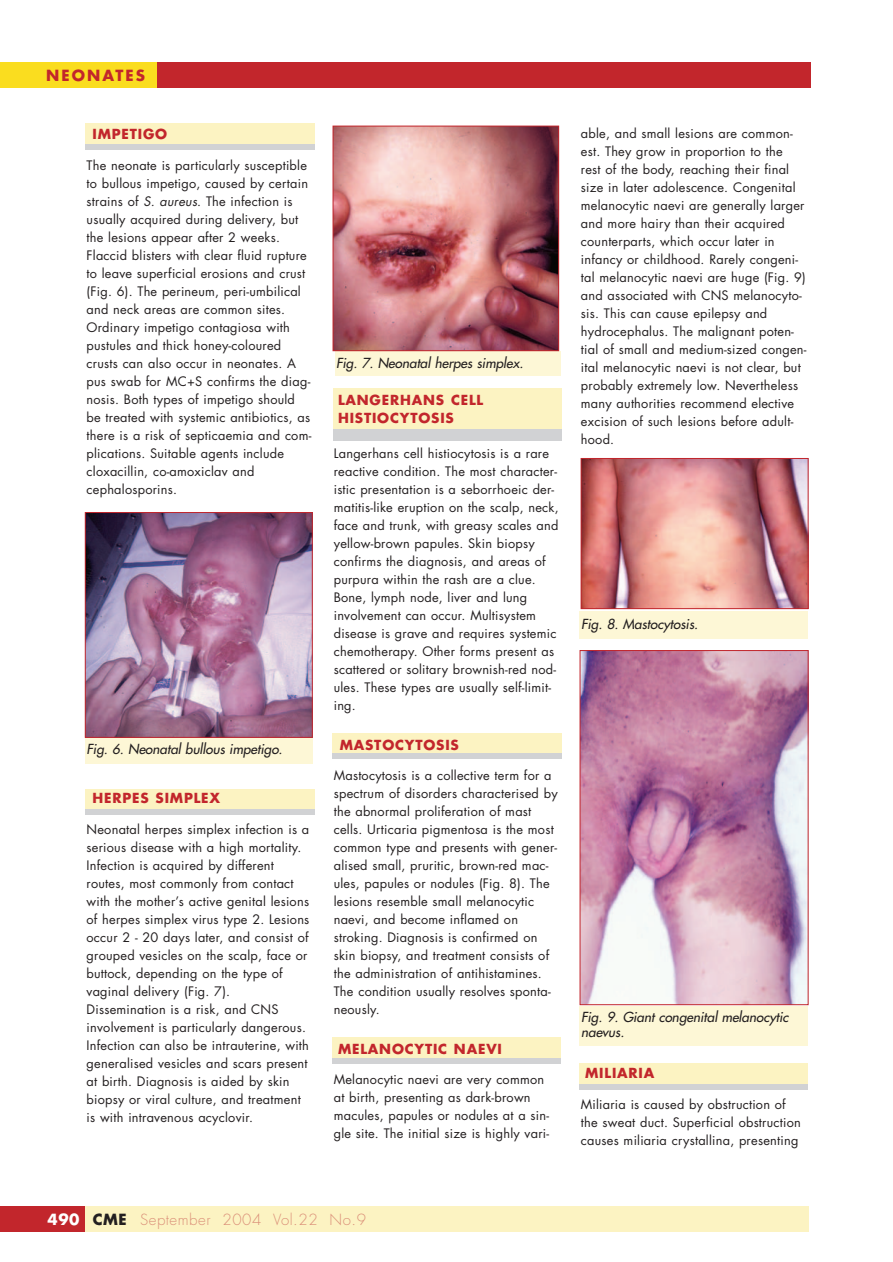
<style>
.page{position:relative;width:893px;height:1262px;background:#fff}
.page>*{position:absolute;margin:0;border:0;box-sizing:border-box;transform-origin:0 0}
.t1{font:300 15px "Futura";letter-spacing:.035em;color:#db9079}
.t2{font:700 15px "Futura";letter-spacing:.135em;color:#c2262c}
.t3{font:italic 13.5px/15px "Futura";color:#231f20}
.t4{font:700 13.5px/18px "Futura";letter-spacing:.06em;color:#c2262c}
.t5{font:12.75px/18px "Futura";letter-spacing:.02em;color:#231f20}
.s1{font-style:italic}
.s2{font-weight:700;color:#fff}
.s3{font-weight:700;color:#231f20}
</style>
<div class="page">
<div style="left:579px;top:1062px;width:229px;height:22px;background:#fcf3c2"></div>
<div style="left:579px;top:1084px;width:229px;height:6px;background:#d1d2d4"></div>
<div style="left:331px;top:1037px;width:229px;height:21px;background:#fcf3c2"></div>
<div style="left:331px;top:1058px;width:229px;height:6px;background:#d1d2d4"></div>
<div style="left:333px;top:388px;width:228px;height:42px;background:#fcf3c2"></div>
<div style="left:333px;top:429px;width:228px;height:11px;background:#d1d2d4"></div>
<div style="left:86px;top:788px;width:228px;height:21px;background:#fcf3c2"></div>
<div style="left:85px;top:809px;width:229px;height:6px;background:#d1d2d4"></div>
<div style="left:86px;top:123px;width:228px;height:21px;background:#fcf3c2"></div>
<div style="left:85px;top:144px;width:229px;height:6px;background:#d1d2d4"></div>
<div style="left:332px;top:732px;width:229px;height:21px;background:#fcf3c2"></div>
<div style="left:332px;top:753px;width:229px;height:6px;background:#d1d2d4"></div>
<div style="left:0;top:1206px;width:808px;height:26px;background:#fcf3c2"></div>
<div style="left:0;top:1206px;width:85px;height:26px;background:#c2262c"></div>
<div style="left:0;top:62px;width:810px;height:26px;background:#c2262c"></div>
<div style="left:0;top:62px;width:156px;height:26px;background:#fadd1f"></div>
<div style="left:85px;top:737px;width:227px;height:26px;background:#fdf7d6"></div>
<img style="left:87px;top:514px;width:223px;height:221px">
<div style="left:85px;top:512px;width:227px;height:225px;border:1px solid #c2262c"></div>
<div style="left:334px;top:352px;width:226px;height:24px;background:#fdf7d6"></div>
<img style="left:335px;top:128px;width:222px;height:221px">
<div style="left:333px;top:126px;width:226px;height:225px;border:1px solid #c2262c"></div>
<div style="left:579px;top:611px;width:229px;height:27px;background:#fdf7d6"></div>
<div style="left:579px;top:1006px;width:229px;height:39px;background:#fdf7d6"></div>
<img style="left:582px;top:652px;width:224px;height:350px">
<div style="left:580px;top:650px;width:228px;height:354px;border:1px solid #c2262c"></div>
<img style="left:583px;top:460px;width:223px;height:147px">
<div style="left:581px;top:458px;width:227px;height:151px;border:1px solid #c2262c"></div>
<p class="t2" style="left:46px;top:68px;width:100px">NEONATES</p>
<p class="t4" style="left:92px;top:126px;width:76px">IMPETIGO</p>
<p class="t5" style="left:87px;top:157px;width:226px">The neonate is particularly susceptible to bullous impetigo, caused by certain strains of <span class="s1">S. aureus</span>. The infection is usually acquired during delivery, but the lesions appear after 2 weeks.<br>Flaccid blisters with clear fluid rupture to leave superficial erosions and crust (Fig. 6). The perineum, peri-umbilical and neck areas are common sites.<br>Ordinary impetigo contagiosa with pustules and thick honey-coloured crusts can also occur in neonates. A pus swab for MC+S confirms the diag&shy;nosis. Both types of impetigo should be treated with systemic antibiotics, as there is a risk of septicaemia and com&shy;plications. Suitable agents include cloxacillin, co-amoxiclav and cephalosporins.</p>
<p class="t3" style="left:87px;top:743px;width:197px">Fig. 6. Neonatal bullous impetigo.</p>
<p class="t4" style="left:92px;top:790px;width:129px">HERPES SIMPLEX</p>
<p class="t5" style="left:87px;top:821px;width:224px">Neonatal herpes simplex infection is a serious disease with a high mortality.<br>Infection is acquired by different routes, most commonly from contact with the mother’s active genital lesions of herpes simplex virus type 2. Lesions occur 2 - 20 days later, and consist of grouped vesicles on the scalp, face or buttock, depending on the type of vaginal delivery (Fig. 7).<br>Dissemination is a risk, and CNS involvement is particularly dangerous.<br>Infection can also be intrauterine, with generalised vesicles and scars present at birth. Diagnosis is aided by skin biopsy or viral culture, and treatment is with intravenous acyclovir.</p>
<p class="t3" style="left:336px;top:356px;width:189px">Fig. 7. Neonatal herpes simplex.</p>
<p class="t4" style="left:338px;top:392px;width:147px">LANGERHANS CELL<br>HISTIOCYTOSIS</p>
<p class="t5" style="left:334px;top:445px;width:226px">Langerhans cell histiocytosis is a rare reactive condition. The most character&shy;istic presentation is a seborrhoeic der&shy;matitis-like eruption on the scalp, neck, face and trunk, with greasy scales and yellow-brown papules. Skin biopsy confirms the diagnosis, and areas of purpura within the rash are a clue.<br>Bone, lymph node, liver and lung involvement can occur. Multisystem disease is grave and requires systemic chemotherapy. Other forms present as scattered or solitary brownish-red nod&shy;ules. These types are usually self-limit&shy;ing.</p>
<p class="t4" style="left:339px;top:736px;width:121px">MASTOCYTOSIS</p>
<p class="t5" style="left:334px;top:767px;width:225px">Mastocytosis is a collective term for a spectrum of disorders characterised by the abnormal proliferation of mast cells. Urticaria pigmentosa is the most common type and presents with gener&shy;alised small, pruritic, brown-red mac&shy;ules, papules or nodules (Fig. 8). The lesions resemble small melanocytic naevi, and become inflamed on stroking. Diagnosis is confirmed on skin biopsy, and treatment consists of the administration of antihistamines.<br>The condition usually resolves sponta&shy;neously.</p>
<p class="t4" style="left:338px;top:1040px;width:165px">MELANOCYTIC NAEVI</p>
<p class="t5" style="left:334px;top:1071px;width:217px">Melanocytic naevi are very common at birth, presenting as dark-brown macules, papules or nodules at a sin&shy;gle site. The initial size is highly vari-</p>
<p class="t5" style="left:581px;top:126px;width:227px">able, and small lesions are common&shy;est. They grow in proportion to the<br>rest of the body, reaching their final size in later adolescence. Congenital melanocytic naevi are generally larger and more hairy than their acquired counterparts, which occur later in infancy or childhood. Rarely congeni&shy;tal melanocytic naevi are huge (Fig. 9) and associated with CNS melanocyto&shy;sis. This can cause epilepsy and hydrocephalus. The malignant poten&shy;tial of small and medium-sized congen&shy;ital melanocytic naevi is not clear, but probably extremely low. Nevertheless many authorities recommend elective excision of such lesions before adult&shy;hood.</p>
<p class="t3" style="left:581px;top:617px;width:118px">Fig. 8. Mastocytosis.</p>
<p class="t3" style="left:581px;top:1010px;width:209px">Fig. 9. Giant congenital melanocytic naevus.</p>
<p class="t4" style="left:585px;top:1065px;width:71px">MILIARIA</p>
<p class="t5" style="left:581px;top:1096px;width:221px">Miliaria is caused by obstruction of the sweat duct. Superficial obstruction causes miliaria crystallina, presenting</p>
<p class="t1" style="left:47px;top:1212px;width:320px"><span class="s2">490</span> <span class="s3">CME</span> September 2004 Vol.22 No.9</p>
</div>
